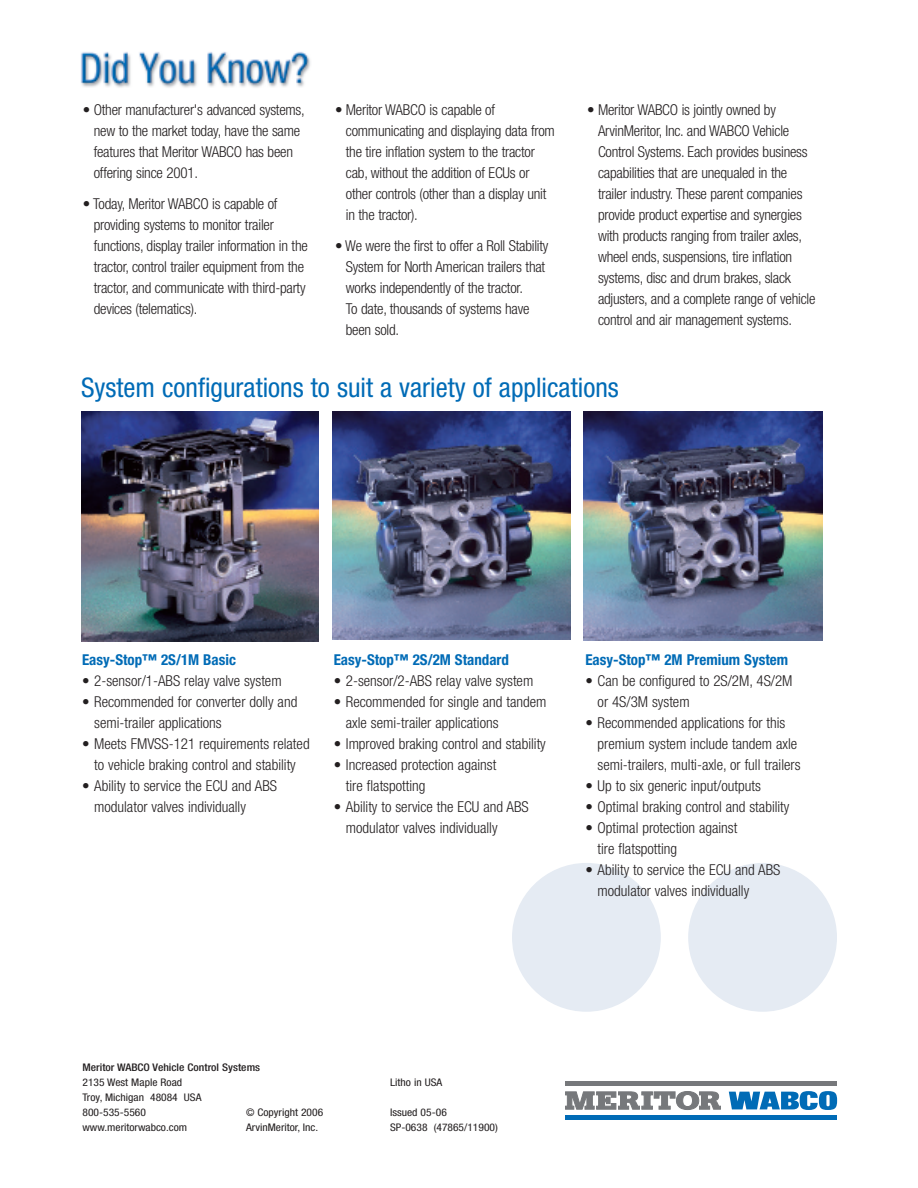
<style>
.page{position:relative;width:918px;height:1188px;background:#fff}
.page>*{position:absolute;margin:0;border:0;box-sizing:border-box;transform-origin:0 0}
.t1{font:condensed 27px "Helvetica Neue";color:#006bb6}
.t2{font:300 condensed 15px/21px "Helvetica Neue";letter-spacing:-.015em;color:#231f20}
.t3{font:700 condensed 15px "Helvetica Neue";color:#006bb6}
.t4{font:condensed 10.5px/15px "Helvetica Neue";color:#231f20;scale:1.1 1}
.t5{font:500 condensed 10.5px "Helvetica Neue";color:#231f20;scale:1.1 1}
.t6{font:condensed 10.5px "Helvetica Neue";color:#231f20}
</style>
<div class="page">
<img style="left:80px;top:52px;width:231px;height:36px">
<div style="left:688px;top:863px;width:149px;height:149px;background:#e5ebf3;border-radius:50%"></div>
<div style="left:512px;top:863px;width:149px;height:149px;background:#e5ebf3;border-radius:50%"></div>
<hr style="left:565px;top:1115px;width:272px;height:4px;background:#006bb6">
<hr style="left:565px;top:1082px;width:272px;height:4px;background:#76787b">
<svg style="left:565px;top:1091px;width:156px;height:19px"></svg>
<svg style="left:729px;top:1091px;width:108px;height:19px"></svg>
<img style="left:584px;top:411px;width:238px;height:229px">
<img style="left:81px;top:411px;width:238px;height:230px">
<img style="left:332px;top:411px;width:238px;height:228px">
<p class="t2" style="left:94px;top:100px;width:213px;text-indent:-11px">• Other manufacturer's advanced systems, new to the market today, have the same features that Meritor WABCO has been offering since 2001.</p>
<p class="t2" style="left:94px;top:195px;width:216px;text-indent:-11px">• Today, Meritor WABCO is capable of providing systems to monitor trailer functions, display trailer information in the tractor, control trailer equipment from the tractor, and communicate with third-party devices (telematics).</p>
<p class="t2" style="left:346px;top:100px;width:210px;text-indent:-11px">• Meritor WABCO is capable of communicating and displaying data from the tire inflation system to the tractor cab, without the addition of ECUs or other controls (other than a display unit in the tractor).</p>
<p class="t2" style="left:346px;top:237px;width:204px;text-indent:-11px">• We were the first to offer a Roll Stability<br>System for North American trailers that works independently of the tractor.<br>To date, thousands of systems have been sold.</p>
<p class="t2" style="left:598px;top:100px;width:219px;text-indent:-11px">• Meritor WABCO is jointly owned by ArvinMeritor, Inc. and WABCO Vehicle Control Systems. Each provides business capabilities that are unequaled in the trailer industry. These parent companies provide product expertise and synergies with products ranging from trailer axles, wheel ends, suspensions, tire inflation systems, disc and drum brakes, slack adjusters, and a complete range of vehicle control and air management systems.</p>
<h1 class="t1" style="left:81px;top:378px;width:539px">System configurations to suit a variety of applications</h1>
<p class="t3" style="left:82px;top:655px;width:156px">Easy-Stop™ 2S/1M Basic</p>
<p class="t2" style="left:82px;top:672px;width:201px">• 2-sensor/1-ABS relay valve system</p>
<p class="t2" style="left:94px;top:693px;width:205px;text-indent:-12px">• Recommended for converter dolly and semi-trailer applications</p>
<p class="t2" style="left:82px;top:735px;width:229px;text-align:center">• Meets FMVSS-121 requirements related to vehicle braking control and stability</p>
<p class="t2" style="left:94px;top:777px;width:184px;text-indent:-12px">• Ability to service the ECU and ABS modulator valves individually</p>
<p class="t3" style="left:334px;top:655px;width:177px">Easy-Stop™ 2S/2M Standard</p>
<p class="t2" style="left:334px;top:672px;width:201px">• 2-sensor/2-ABS relay valve system</p>
<p class="t2" style="left:346px;top:693px;width:202px;text-indent:-12px">• Recommended for single and tandem axle semi-trailer applications</p>
<p class="t2" style="left:334px;top:735px;width:214px">• Improved braking control and stability</p>
<p class="t2" style="left:346px;top:756px;width:152px;text-indent:-12px">• Increased protection against tire flatspotting</p>
<p class="t2" style="left:346px;top:798px;width:184px;text-indent:-12px">• Ability to service the ECU and ABS modulator valves individually</p>
<p class="t3" style="left:585px;top:655px;width:204px">Easy-Stop™ 2M Premium System</p>
<p class="t2" style="left:598px;top:672px;width:196px;text-indent:-12px">• Can be configured to 2S/2M, 4S/2M or 4S/3M system</p>
<p class="t2" style="left:598px;top:714px;width:204px;text-indent:-12px">• Recommended applications for this premium system include tandem axle semi-trailers, multi-axle, or full trailers</p>
<p class="t2" style="left:585px;top:777px;width:177px">• Up to six generic input/outputs</p>
<p class="t2" style="left:585px;top:798px;width:206px">• Optimal braking control and stability</p>
<p class="t2" style="left:598px;top:819px;width:141px;text-indent:-12px">• Optimal protection against tire flatspotting</p>
<p class="t2" style="left:598px;top:861px;width:184px;text-indent:-12px">• Ability to service the ECU and ABS modulator valves individually</p>
<p class="t5" style="left:82px;top:1064px;width:163px">Meritor WABCO Vehicle Control Systems</p>
<p class="t4" style="left:82px;top:1076px;width:92px">2135 West Maple Road</p>
<p class="t4" style="left:390px;top:1076px;width:49px">Litho in USA</p>
<p class="t4" style="left:82px;top:1091px;width:110px">Troy, Michigan 48084 USA<br>800-535-5560</p>
<p class="t6" style="left:246px;top:1109px;width:79px">© Copyright 2006</p>
<p class="t4" style="left:390px;top:1106px;width:53px">Issued 05-06</p>
<p class="t4" style="left:83px;top:1121px;width:97px">www.meritorwabco.com</p>
<p class="t4" style="left:246px;top:1121px;width:67px">ArvinMeritor, Inc.</p>
<p class="t4" style="left:390px;top:1121px;width:100px">SP-0638 (47865/11900)</p>
</div>
